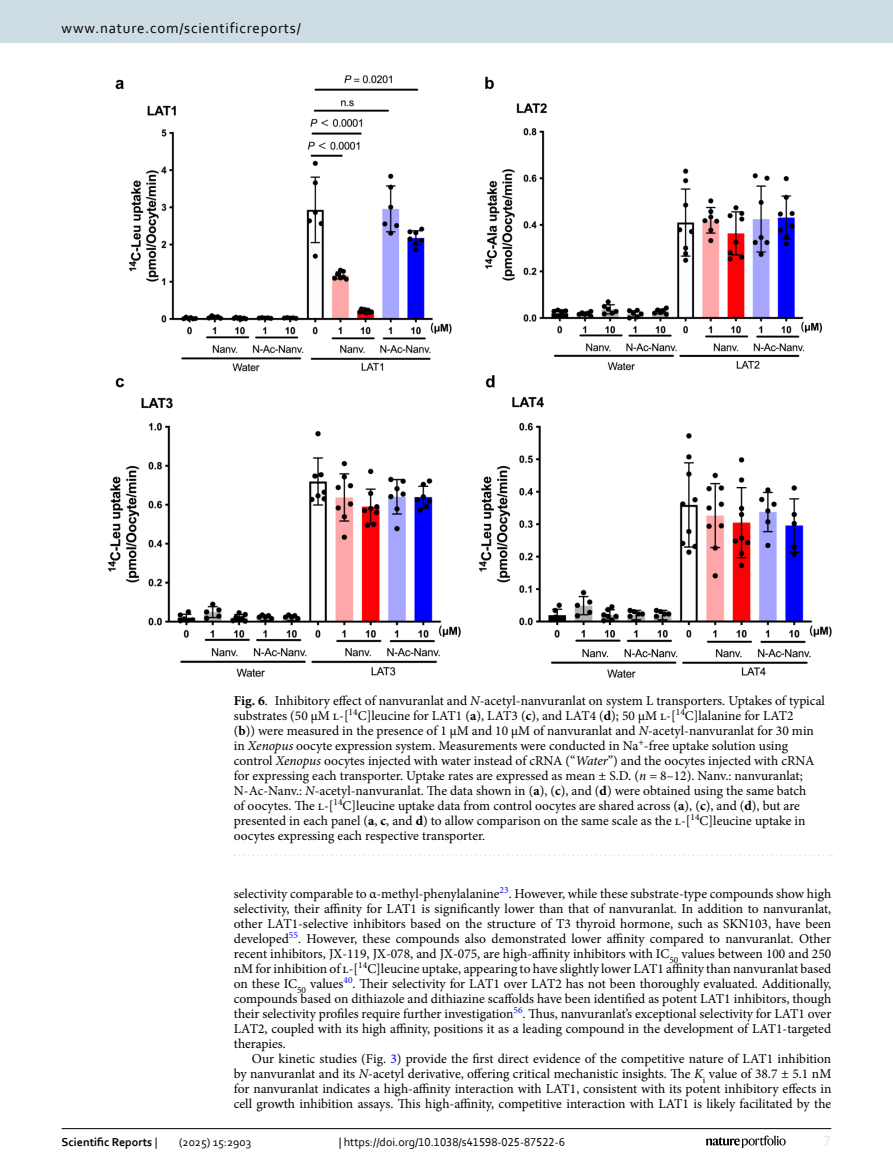
<style>
.page{position:relative;width:893px;height:1174px;background:#fff}
.page>*{position:absolute;margin:0;border:0;box-sizing:border-box;transform-origin:0 0}
.t1{font:15px "Corbel";letter-spacing:.05em;color:#000}
.t2{font:15px "Corbel";color:#d9e4eb}
.Body_Text_Indent{font:13.5px/15px "Minion Pro";color:#000;text-align:justify}
.Figure_Caption{font:13.5px/15px "Minion Pro";color:#000}
.t3{font:12px "Corbel";color:#000}
.t4{font:700 12px "Corbel";color:#000}
.s1{font-weight:700}
.s2{font-style:italic}
.s3{color:#00f}
.s4{font-weight:400}
</style>
<div class="page">
<img style="left:108px;top:76px;width:723px;height:601px">
<svg style="left:235px;top:854px;width:597px;height:2px"></svg>
<hr style="left:62px;top:1128px;width:769px;height:1px;background:#000">
<svg style="left:706px;top:1135px;width:80px;height:12px"></svg>
<div style="left:0;top:0;width:893px;height:43px;background:#cedde4"></div>
<p class="t1" style="left:62px;top:18px;width:241px">www.nature.com/scientificreports/</p>
<p class="Figure_Caption" style="left:234px;top:693px;width:593px"><span class="s1">Fig. 6</span>. Inhibitory effect of nanvuranlat and <span class="s2">N</span>-acetyl-nanvuranlat on system L transporters. Uptakes of typical substrates (50 µM l-[<sup>14</sup>C]leucine for LAT1 (<span class="s1">a</span>), LAT3 (<span class="s1">c</span>), and LAT4 (<span class="s1">d</span>); 50 µM l-[<sup>14</sup>C]lalanine for LAT2<br>(<span class="s1">b</span>)) were measured in the presence of 1 µM and 10 µM of nanvuranlat and <span class="s2">N</span>-acetyl-nanvuranlat for 30 min in <span class="s2">Xenopus</span> oocyte expression system. Measurements were conducted in Na<sup>+</sup>-free uptake solution using control <span class="s2">Xenopus</span> oocytes injected with water instead of cRNA (“<span class="s2">Water</span>”) and the oocytes injected with cRNA for expressing each transporter. Uptake rates are expressed as mean ± S.D. (<span class="s2">n</span> = 8–12). Nanv.: nanvuranlat; N-Ac-Nanv.: <span class="s2">N</span>-acetyl-nanvuranlat. The data shown in (<span class="s1">a</span>), (<span class="s1">c</span>), and (<span class="s1">d</span>) were obtained using the same batch<br>of oocytes. The l-[<sup>14</sup>C]leucine uptake data from control oocytes are shared across (<span class="s1">a</span>), (<span class="s1">c</span>), and (<span class="s1">d</span>), but are presented in each panel (<span class="s1">a</span>, <span class="s1">c</span>, and <span class="s1">d</span>) to allow comparison on the same scale as the l-[<sup>14</sup>C]leucine uptake in oocytes expressing each respective transporter.</p>
<p class="Body_Text_Indent" style="left:234px;top:886px;width:599px">selectivity comparable to α-methyl-phenylalanine<sup>23</sup>. However, while these substrate-type compounds show high selectivity, their affinity for LAT1 is significantly lower than that of nanvuranlat. In addition to nanvuranlat, other LAT1-selective inhibitors based on the structure of T3 thyroid hormone, such as SKN103, have been developed<sup>55</sup>. However, these compounds also demonstrated lower affinity compared to nanvuranlat. Other recent inhibitors, JX-119, JX-078, and JX-075, are high-affinity inhibitors with IC<sub>50</sub> values between 100 and 250 nM for inhibition of l-[<sup>14</sup>C]leucine uptake, appearing to have slightly lower LAT1 affinity than nanvuranlat based on these IC<sub>50</sub> values<sup>40</sup>. Their selectivity for LAT1 over LAT2 has not been thoroughly evaluated. Additionally, compounds based on dithiazole and dithiazine scaffolds have been identified as potent LAT1 inhibitors, though their selectivity profiles require further investigation<sup>56</sup>. Thus, nanvuranlat’s exceptional selectivity for LAT1 over LAT2, coupled with its high affinity, positions it as a leading compound in the development of LAT1-targeted therapies.</p>
<p class="Body_Text_Indent" style="left:234px;top:1051px;width:599px;text-indent:18px">Our kinetic studies (Fig. <span class="s3">3</span>) provide the first direct evidence of the competitive nature of LAT1 inhibition by nanvuranlat and its <span class="s2">N</span>-acetyl derivative, offering critical mechanistic insights. The <span class="s2">K</span><sub>i</sub> value of 38.7 ± 5.1 nM for nanvuranlat indicates a high-affinity interaction with LAT1, consistent with its potent inhibitory effects in cell growth inhibition assays. This high-affinity, competitive interaction with LAT1 is likely facilitated by the</p>
<p class="t4" style="left:62px;top:1134px;width:97px">Scientific Reports <span class="s4">|</span></p>
<p class="t3" style="left:179px;top:1134px;width:74px">(2025) 15:2903</p>
<p class="t3" style="left:339px;top:1134px;width:228px">| https://doi.org/10.1038/s41598-025-87522-6</p>
<p class="t2" style="left:824px;top:1132px;width:9px">7</p>
</div>
